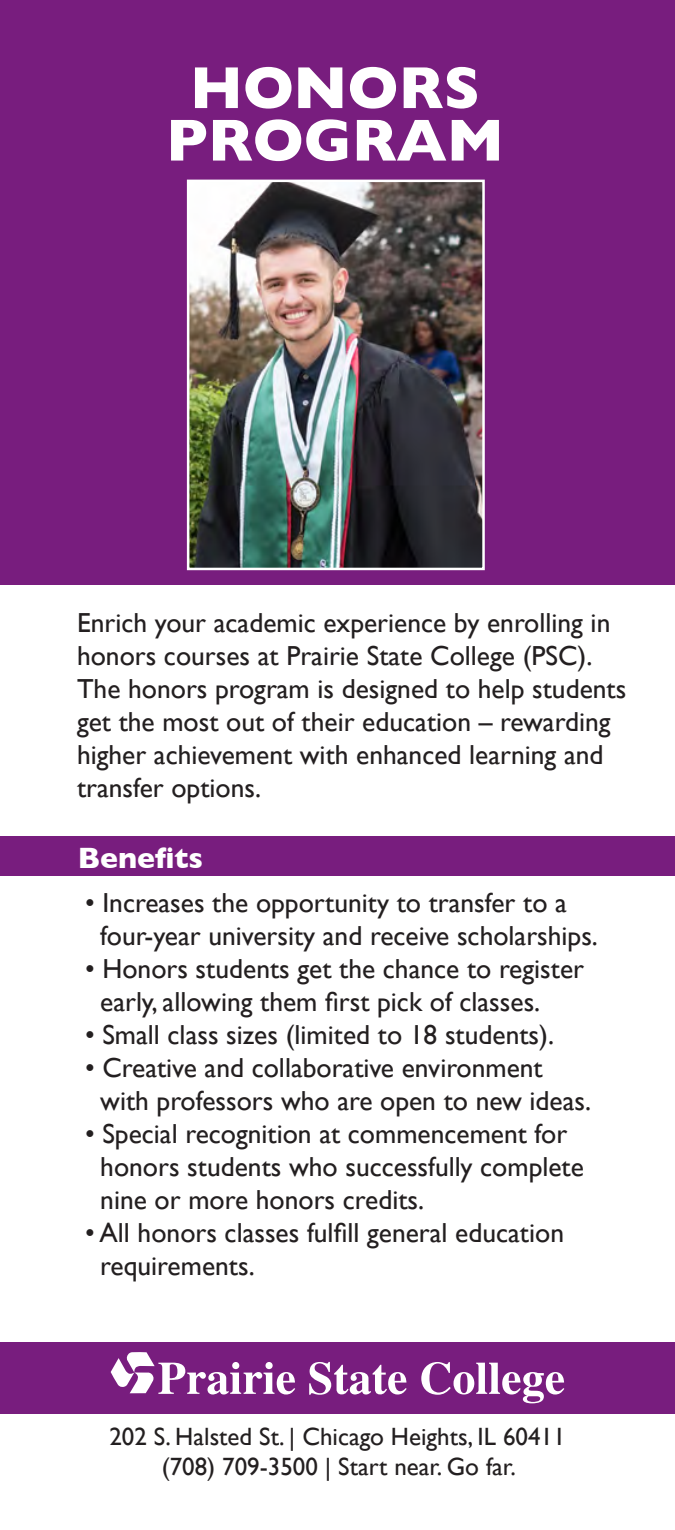
<style>
.page{position:relative;width:675px;height:1530px;background:#fff}
.page>*{position:absolute;margin:0;border:0;box-sizing:border-box;transform-origin:0 0}
.t1{font:700 60px/52.5px "Gill Sans";color:#fff;text-align:center}
.t2{font:700 30px "Gill Sans";color:#fff}
.t3{font:27.5px/33px "Gill Sans";color:#231f20}
.t4{font:25px "Gill Sans";color:#231f20}
</style>
<div class="page">
<div style="left:0;top:0;width:675px;height:585px;background:#781d7e"></div>
<div style="left:0;top:1342px;width:675px;height:72px;background:#781d7e"></div>
<svg style="left:111px;top:1352px;width:184px;height:43px"></svg>
<svg style="left:309px;top:1362px;width:98px;height:33px"></svg>
<svg style="left:421px;top:1362px;width:143px;height:41px"></svg>
<div style="left:0;top:836px;width:675px;height:39px;background:#781d7e"></div>
<img style="left:190px;top:183px;width:292px;height:384px">
<div style="left:187px;top:180px;width:298px;height:390px;border:2px solid #fff"></div>
<p class="t1" style="left:166px;top:61px;width:340px">HONORS<br>PROGRAM</p>
<p class="t3" style="left:77px;top:605px;width:551px">Enrich your academic experience by enrolling in honors courses at Prairie State College (PSC).<br>The honors program is designed to help students get the most out of their education – rewarding higher achievement with enhanced learning and transfer options.</p>
<p class="t2" style="left:78px;top:840px;width:127px">Benefits</p>
<p class="t3" style="left:100px;top:885px;width:499px;text-indent:-15px">• Increases the opportunity to transfer to a four-year university and receive scholarships.</p>
<p class="t3" style="left:100px;top:951px;width:485px;text-indent:-15px">• Honors students get the chance to register early, allowing them first pick of classes.</p>
<p class="t3" style="left:85px;top:1017px;width:471px">• Small class sizes (limited to 18 students).</p>
<p class="t3" style="left:100px;top:1050px;width:492px;text-indent:-15px">• Creative and collaborative environment with professors who are open to new ideas.</p>
<p class="t3" style="left:100px;top:1116px;width:485px;text-indent:-15px">• Special recognition at commencement for honors students who successfully complete nine or more honors credits.</p>
<p class="t3" style="left:100px;top:1215px;width:465px;text-indent:-15px">• All honors classes fulfill general education requirements.</p>
<p class="t4" style="left:109px;top:1422px;width:458px">202 S. Halsted St. | Chicago Heights, IL 60411</p>
<p class="t4" style="left:162px;top:1452px;width:356px">(708) 709-3500 | Start near. Go far.</p>
</div>
